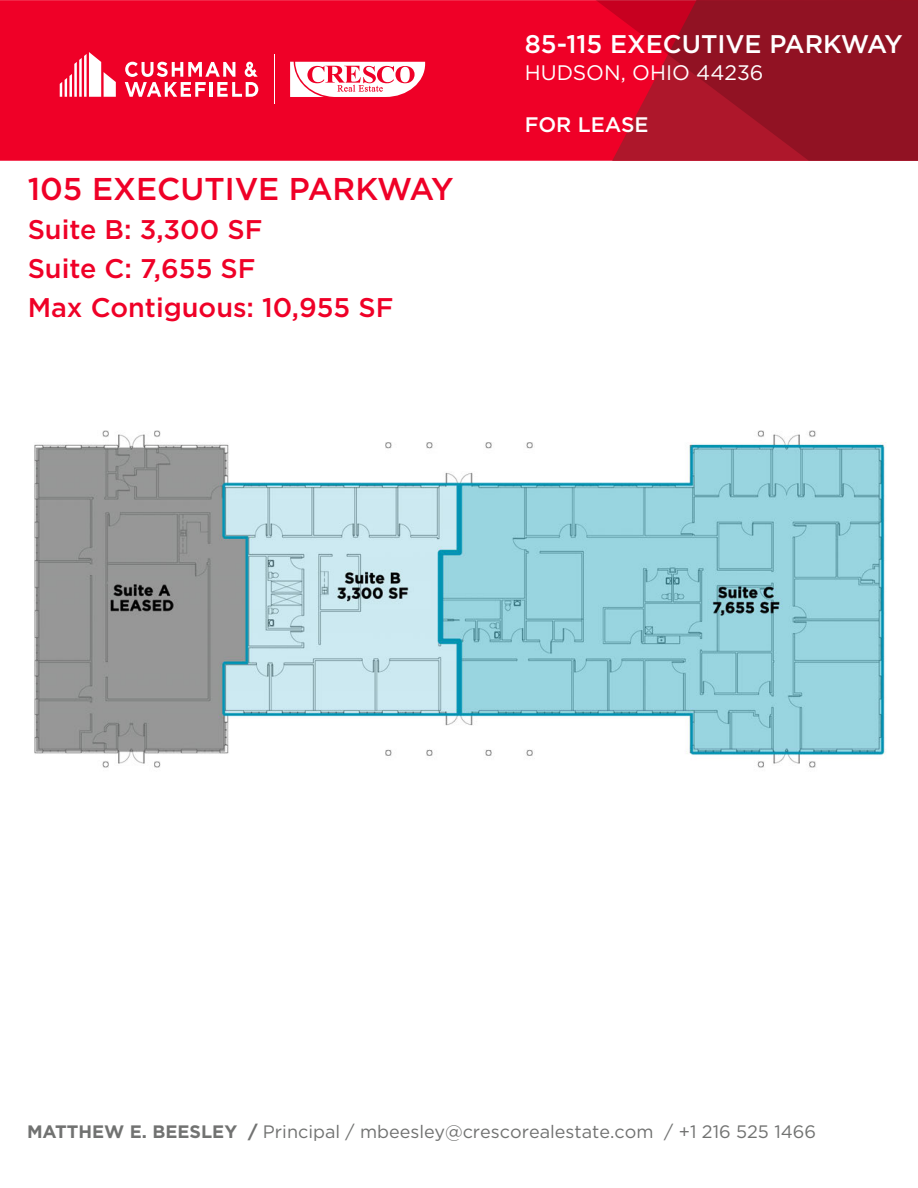
<style>
.page{position:relative;width:918px;height:1188px;background:#fff}
.page>*{position:absolute;margin:0;border:0;box-sizing:border-box;transform-origin:0 0}
.Section_Head_-_red{font:500 31.5px "Gotham";color:#ef0027}
.Section_Head_-_red-2{font:500 27px "Gotham";color:#ef0027}
.t1{font:500 25.5px "Gotham";color:#fff}
.t2{font:21px "Gotham";color:#fff}
.t3{font:500 21px "Gotham";color:#fff}
.t4{font:18px "Gotham";color:#717271}
.s1{font-weight:700}
</style>
<div class="page">
<div style="left:0;top:0;width:596px;height:161px;background:#ef0027"></div>
<svg style="left:596px;top:0;width:322px;height:161px;background:#a60f25"></svg>
<hr style="left:274px;top:54px;width:1px;height:49px;background:#fff">
<svg style="left:60px;top:52px;width:56px;height:45px"></svg>
<svg style="left:125px;top:62px;width:133px;height:35px"></svg>
<svg style="left:290px;top:62px;width:135px;height:35px"></svg>
<img style="left:34px;top:430px;width:853px;height:338px">
<h3 class="t1" style="left:525px;top:27px;width:379px">85-115 EXECUTIVE PARKWAY</h3>
<p class="t2" style="left:525px;top:59px;width:240px">HUDSON, OHIO 44236</p>
<p class="Section_Head_-_red" style="left:28px;top:168px;width:427px">105 EXECUTIVE PARKWAY</p>
<p class="Section_Head_-_red-2" style="left:28px;top:212px;width:236px">Suite B: 3,300 SF</p>
<p class="Section_Head_-_red-2" style="left:28px;top:251px;width:229px">Suite C: 7,655 SF</p>
<p class="Section_Head_-_red-2" style="left:28px;top:290px;width:367px">Max Contiguous: 10,955 SF</p>
<p class="t3" style="left:525px;top:111px;width:125px">FOR LEASE</p>
<p class="t4" style="left:27px;top:1120px;width:791px"><span class="s1">MATTHEW E. BEESLEY /</span> Principal / mbeesley@crescorealestate.com / +1 216 525 1466</p>
</div>
